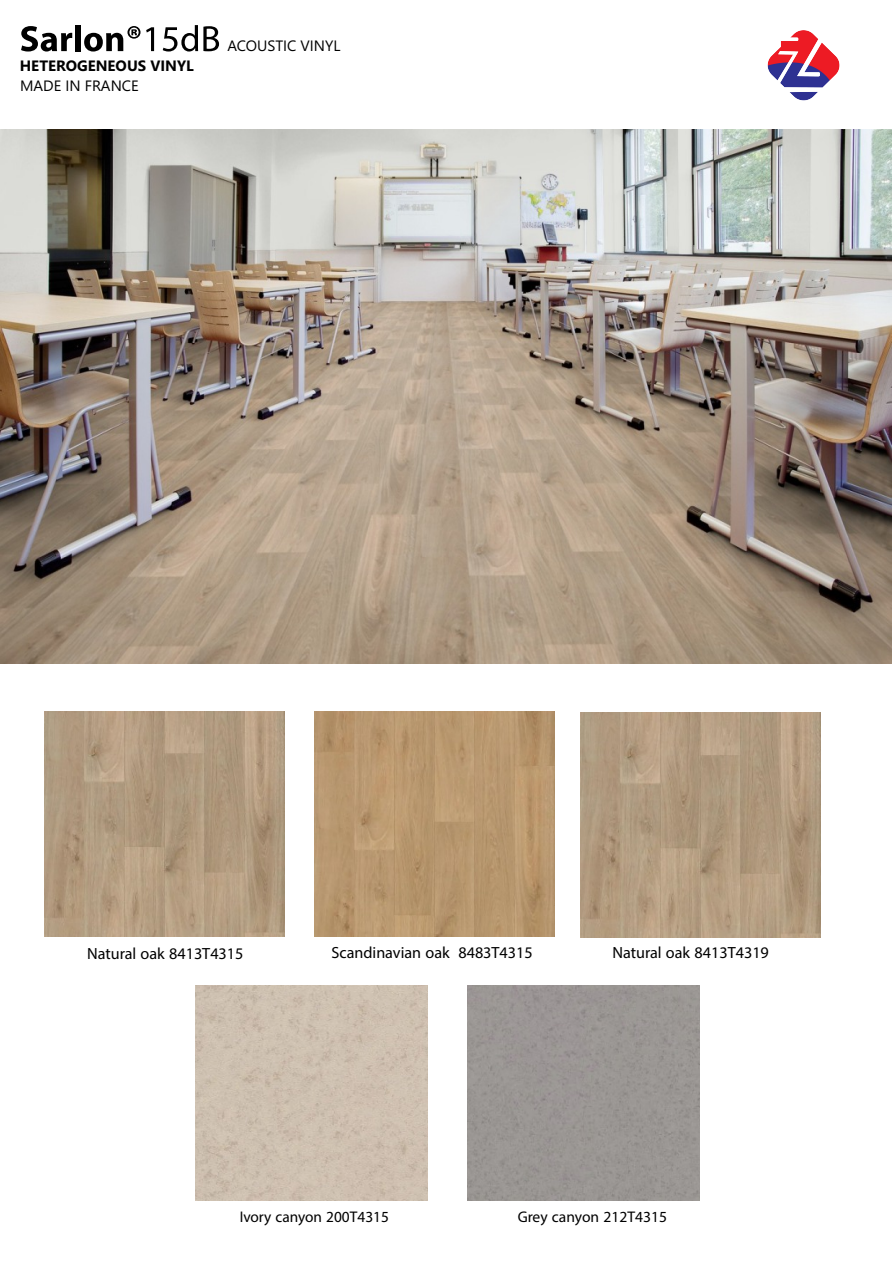
<style>
.page{position:relative;width:893px;height:1263px;background:#fff}
.page>*{position:absolute;margin:0;border:0;box-sizing:border-box;transform-origin:0 0}
.t1{font:700 51.3px "Myriad Arabic";color:#000}
.t2{font:22.8px "Myriad Arabic";color:#000}
.t3{font:21.75px "Myriad Arabic";color:#000}
.t4{font:15px "Segoe UI";color:#000}
.t5{font:700 15px "Segoe UI";color:#000}
.s1{font-weight:400}
</style>
<div class="page">
<img style="left:45px;top:711px;width:240px;height:225px">
<img style="left:196px;top:985px;width:231px;height:215px">
<div style="left:468px;top:985px;width:231px;height:215px;background:#9a9693"></div>
<img style="left:315px;top:711px;width:240px;height:225px">
<img style="left:0;top:129px;width:891px;height:534px">
<img style="left:580px;top:712px;width:240px;height:225px">
<img style="left:767px;top:30px;width:73px;height:71px">
<h1 class="t1" style="left:20px;top:16px;width:202px">Sarlon®<span class="s1">15dB</span></h1>
<p class="t4" style="left:20px;top:80px;width:120px">MADE IN FRANCE</p>
<p class="t5" style="left:20px;top:60px;width:176px">HETEROGENEOUS VINYL</p>
<p class="t4" style="left:228px;top:40px;width:114px">ACOUSTIC VINYL</p>
<p class="t2" style="left:87px;top:944px;width:158px">Natural oak 8413T4315</p>
<p class="t2" style="left:331px;top:942px;width:203px">Scandinavian oak 8483T4315</p>
<p class="t2" style="left:612px;top:943px;width:158px">Natural oak 8413T4319</p>
<p class="t3" style="left:240px;top:1207px;width:151px">Ivory canyon 200T4315</p>
<p class="t3" style="left:518px;top:1207px;width:151px">Grey canyon 212T4315</p>
</div>
